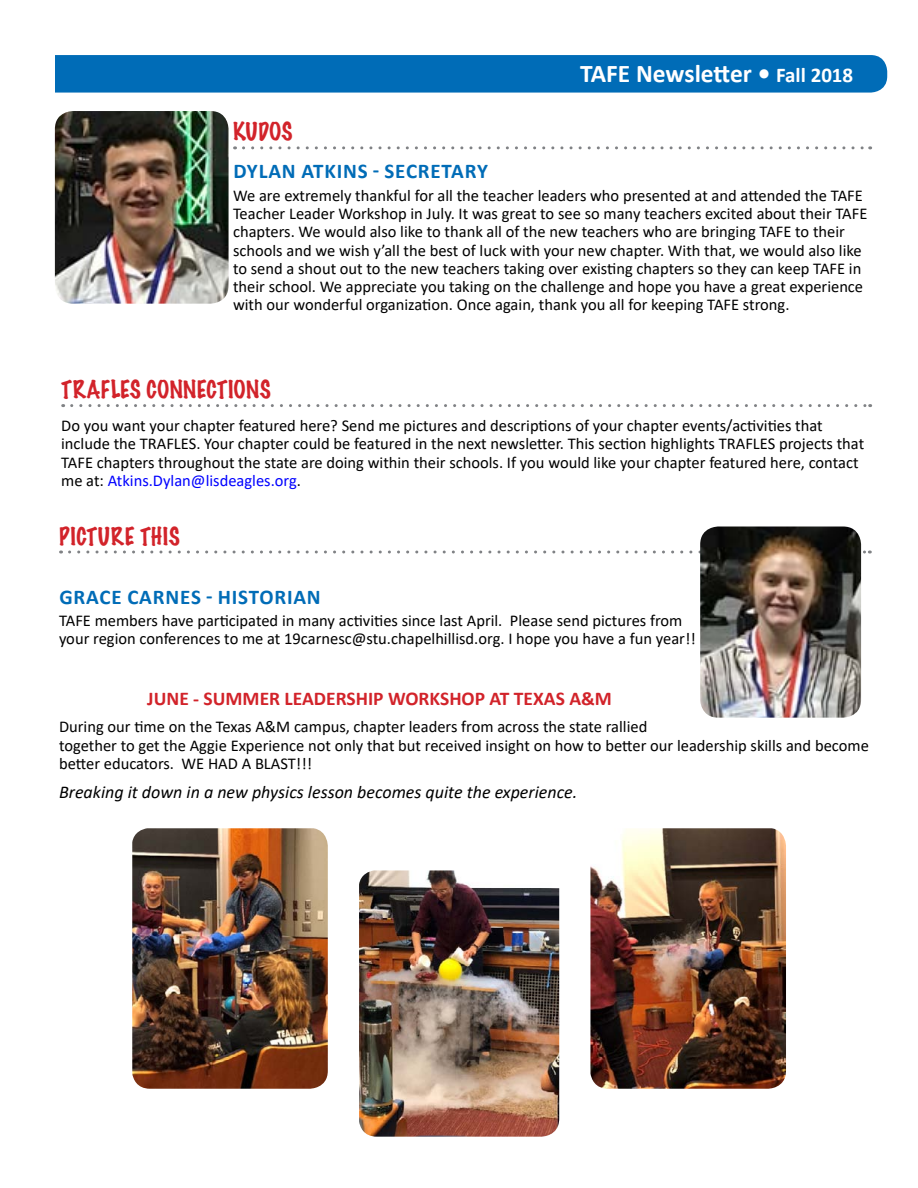
<style>
.page{position:relative;width:918px;height:1188px;background:#fff}
.page>*{position:absolute;margin:0;border:0;box-sizing:border-box;transform-origin:0 0}
.t1{font:700 25.5px "Calibri";color:#fff}
.t2{font:100 22.5px "Marker Felt";letter-spacing:.025em;color:#d2232a}
.t3{font:700 21px "Calibri";letter-spacing:.04em;color:#006cb7}
.t4{font:700 19.5px "Calibri";color:#d2232a}
.t5{font:italic 18px "Calibri";color:#000}
.t6{font:16.5px/18.1px "Calibri";color:#000}
.s1{font-size:21px}
.s2{color:#00f}
</style>
<div class="page">
<div style="left:22px;top:55px;width:865px;height:38px;background:#006cb7;border-radius:16px"></div>
<div style="left:11px;top:42px;width:44px;height:69px;background:#fff"></div>
<svg style="left:244px;top:146px;width:627px;height:3px"></svg>
<svg style="left:72px;top:404px;width:799px;height:3px"></svg>
<img style="left:55px;top:111px;width:174px;height:193px">
<svg style="left:70px;top:551px;width:800px;height:3px"></svg>
<img style="left:700px;top:527px;width:161px;height:191px">
<img style="left:132px;top:828px;width:196px;height:261px">
<img style="left:590px;top:828px;width:196px;height:261px">
<img style="left:359px;top:870px;width:200px;height:267px">
<h1 class="t1" style="left:580px;top:56px;width:275px">TAFE NEWSLETTER • <span class="s1">FALL 2018</span></h1>
<h2 class="t2" style="left:233px;top:114px;width:61px">KUDOS</h2>
<p class="t3" style="left:233px;top:157px;width:79px">DYLAN ATKI</p>
<p class="t3" style="left:343px;top:157px;width:146px">NS - SECRETARY</p>
<p class="t6" style="left:233px;top:186px;width:636px">We are extremely thankful for all the teacher leaders who presented at and attended the TAFE Teacher Leader Workshop in July. It was great to see so many teachers excited about their TAFE chapters. We would also like to thank all of the new teachers who are bringing TAFE to their schools and we wish y’all the best of luck with your new chapter. With that, we would also like to send a shout out to the new teachers taking over existing chapters so they can keep TAFE in their school. We appreciate you taking on the challenge and hope you have a great experience with our wonderful organization. Once again, thank you all for keeping TAFE strong.</p>
<h2 class="t2" style="left:61px;top:372px;width:110px">TRAFLES CONNE</h2>
<h2 class="t2" style="left:207px;top:372px;width:22px">CTIONS</h2>
<p class="t6" style="left:61px;top:416px;width:805px">Do you want your chapter featured here? Send me pictures and descriptions of your chapter events/activities that include the TRAFLES. Your chapter could be featured in the next newsletter. This section highlights TRAFLES projects that TAFE chapters throughout the state are doing within their schools. If you would like your chapter featured here, contact me at: <span class="s2">Atkins.Dylan@lisdeagles.org</span>.</p>
<h2 class="t2" style="left:59px;top:518px;width:122px">PICTURE THIS</h2>
<p class="t3" style="left:59px;top:582px;width:184px">G RACE CARNES - HISTO</p>
<p class="t3" style="left:274px;top:582px;width:48px">RIAN</p>
<p class="t6" style="left:59px;top:611px;width:638px">TAFE members have participated in many activities since last April. Please send pictures from your region conferences to me at 19carnesc@stu.chapelhillisd.org. I hope you have a fun year!!</p>
<p class="t4" style="left:147px;top:685px;width:466px">JUNE - SUMMER LEADERSHIP WORKSHOP AT TEXAS A&amp;M</p>
<p class="t6" style="left:59px;top:717px;width:811px">During our time on the Texas A&amp;M campus, chapter leaders from across the state rallied<br>together to get the Aggie Experience not only that but received insight on how to better our leadership skills and become better educators. WE HAD A BLAST!!!</p>
<p class="t5" style="left:59px;top:779px;width:520px">Breaking it down in a new physics lesson becomes quite the experience.</p>
</div>
